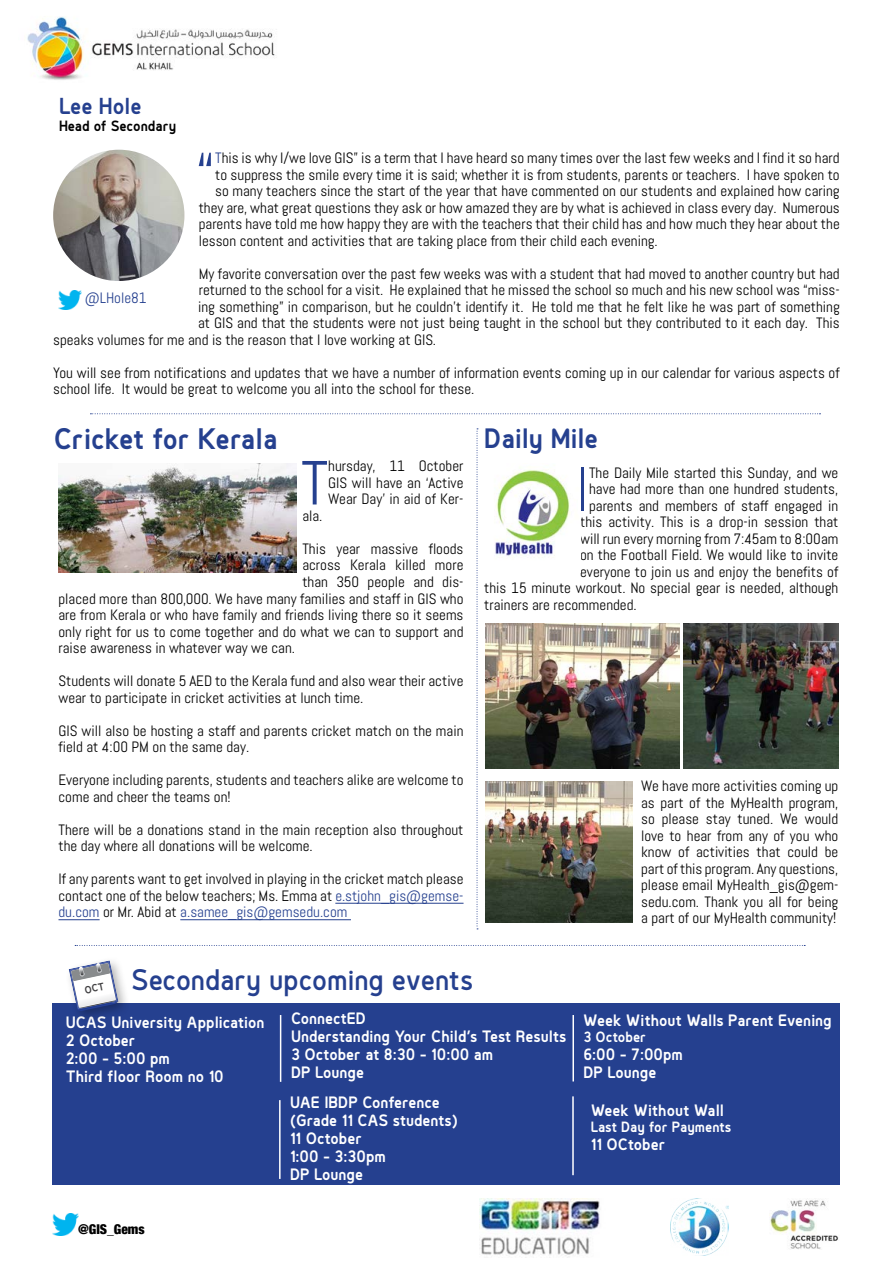
<style>
.page{position:relative;width:893px;height:1263px;background:#fff}
.page>*{position:absolute;margin:0;border:0;box-sizing:border-box;transform-origin:0 0}
.t1{font:62.1px "Abel";color:#25408f}
.t2{font:600 27px "Genius";color:#25408f}
.t3{font:700 27px "Genius";color:#25408f}
.t4{font:700 25.5px "Genius";color:#25408f}
.t5{font:700 21px "Genius";color:#25408f}
.t6{font:15px/16.5px "Abel";color:#000}
.t7{font:700 15px/18px "Genius";color:#fff}
.t8{font:15px "Abel";color:#25408f}
.t9{font:700 13.5px "Genius";color:#fff}
.t10{font:700 13.5px "Genius";color:#000}
.t11{font:900 condensed 13.5px "Helvetica Neue";color:#000}
.s1{color:#25408f}
</style>
<div class="page">
<img style="left:27px;top:17px;width:248px;height:63px">
<img style="left:479px;top:1199px;width:121px;height:59px">
<img style="left:671px;top:1199px;width:57px;height:56px">
<img style="left:769px;top:1200px;width:70px;height:49px">
<img style="left:52px;top:1214px;width:26px;height:21px">
<svg style="left:90px;top:413px;width:730px;height:1px"></svg>
<svg style="left:75px;top:945px;width:730px;height:1px"></svg>
<img style="left:53px;top:150px;width:131px;height:131px;border-radius:66px">
<img style="left:58px;top:290px;width:24px;height:19px">
<div style="left:52px;top:1003px;width:787px;height:181px;background:#25408f"></div>
<hr style="left:280px;top:1015px;width:1px;height:67px;background:#fff">
<hr style="left:279px;top:1100px;width:2px;height:79px;background:#fff">
<hr style="left:572px;top:1096px;width:2px;height:79px;background:#fff">
<hr style="left:572px;top:1015px;width:2px;height:66px;background:#fff">
<div style="left:64px;top:956px;width:67px;height:68px;background:#000;opacity:.3"></div>
<hr style="left:335px;top:903px;width:128px;height:1px;background:#25408f">
<hr style="left:58px;top:919px;width:42px;height:1px;background:#25408f">
<hr style="left:180px;top:919px;width:171px;height:1px;background:#25408f">
<img style="left:58px;top:463px;width:239px;height:110px">
<svg style="left:477px;top:428px;width:1px;height:501px"></svg>
<img style="left:495px;top:470px;width:75px;height:86px">
<img style="left:683px;top:624px;width:155px;height:145px">
<img style="left:486px;top:624px;width:193px;height:145px">
<img style="left:486px;top:781px;width:146px;height:142px">
<svg style="left:69px;top:960px;width:49px;height:51px"></svg>
<h3 class="t5" style="left:59px;top:93px;width:84px">Lee Hole</h3>
<p class="t10" style="left:59px;top:117px;width:119px">Head of Secondary</p>
<h1 class="t1" style="left:196px;top:135px;width:21px">“</h1>
<p class="t6" style="left:215px;top:150px;width:626px"><span class="s1">T</span>his is why I/we love GIS” is a term that I have heard so many times over the last few weeks and I find it so hard</p>
<p class="t6" style="left:215px;top:166px;width:626px">to suppress the smile every time it is said; whether it is from students, parents or teachers. I have spoken to</p>
<p class="t6" style="left:215px;top:183px;width:626px">so many teachers since the start of the year that have commented on our students and explained how caring</p>
<p class="t6" style="left:199px;top:199px;width:643px">they are, what great questions they ask or how amazed they are by what is achieved in class every day. Numerous</p>
<p class="t6" style="left:199px;top:216px;width:643px">parents have told me how happy they are with the teachers that their child has and how much they hear about the</p>
<p class="t6" style="left:199px;top:232px;width:461px">lesson content and activities that are taking place from their child each evening.</p>
<p class="t6" style="left:199px;top:265px;width:643px">My favorite conversation over the past few weeks was with a student that had moved to another country but had</p>
<p class="t6" style="left:199px;top:282px;width:643px">returned to the school for a visit. He explained that he missed the school so much and his new school was “miss-</p>
<p class="t6" style="left:198px;top:298px;width:643px">ing something” in comparison, but he couldn’t identify it. He told me that he felt like he was part of something</p>
<p class="t6" style="left:198px;top:315px;width:643px">at GIS and that the students were not just being taught in the school but they contributed to it each day. This</p>
<p class="t6" style="left:53px;top:331px;width:384px">speaks volumes for me and is the reason that I love working at GIS.</p>
<p class="t6" style="left:53px;top:364px;width:788px">You will see from notifications and updates that we have a number of information events coming up in our calendar for various aspects of school life. It would be great to welcome you all into the school for these.</p>
<p class="t8" style="left:85px;top:288px;width:63px">@LHole81</p>
<h2 class="t3" style="left:54px;top:421px;width:225px">Cricket for Kerala</h2>
<h1 class="t1" style="left:301px;top:444px;width:29px">T</h1>
<p class="t6" style="left:328px;top:458px;width:137px;text-align:justify">hursday, 11 October GIS will have an ‘Active Wear Day’ in aid of Ker-</p>
<p class="t6" style="left:302px;top:508px;width:22px">ala.</p>
<p class="t6" style="left:302px;top:541px;width:163px">This year massive floods</p>
<p class="t6" style="left:302px;top:557px;width:163px">across Kerala killed more</p>
<p class="t6" style="left:302px;top:574px;width:163px">than 350 people and dis-</p>
<p class="t6" style="left:59px;top:590px;width:406px">placed more than 800,000. We have many families and staff in GIS who</p>
<p class="t6" style="left:59px;top:607px;width:406px">are from Kerala or who have family and friends living there so it seems</p>
<p class="t6" style="left:59px;top:623px;width:406px">only right for us to come together and do what we can to support and</p>
<p class="t6" style="left:59px;top:640px;width:238px">raise awareness in whatever way we can.</p>
<p class="t6" style="left:59px;top:673px;width:406px">Students will donate 5 AED to the Kerala fund and also wear their active wear to participate in cricket activities at lunch time.</p>
<p class="t6" style="left:59px;top:722px;width:406px">GIS will also be hosting a staff and parents cricket match on the main field at 4:00 PM on the same day.</p>
<p class="t6" style="left:59px;top:772px;width:406px">Everyone including parents, students and teachers alike are welcome to come and cheer the teams on!</p>
<p class="t6" style="left:59px;top:821px;width:406px">There will be a donations stand in the main reception also throughout the day where all donations will be welcome.</p>
<p class="t6" style="left:59px;top:871px;width:406px;text-align:justify">If any parents want to get involved in playing in the cricket match please contact one of the below teachers; Ms. Emma at <span class="s1">e.stjohn_gis@gemse&shy;du.com</span> or Mr. Abid at <span class="s1">a.samee_gis@gemsedu.com</span></p>
<h3 class="t4" style="left:484px;top:422px;width:115px">Daily Mile</h3>
<h1 class="t1" style="left:575px;top:450px;width:15px">I</h1>
<p class="t6" style="left:589px;top:464px;width:251px">The Daily Mile started this Sunday, and we</p>
<p class="t6" style="left:589px;top:481px;width:251px">have had more than one hundred students,</p>
<p class="t6" style="left:589px;top:497px;width:251px">parents and members of staff engaged in</p>
<p class="t6" style="left:580px;top:514px;width:260px">this activity. This is a drop-in session that</p>
<p class="t6" style="left:580px;top:530px;width:260px">will run every morning from 7:45am to 8:00am</p>
<p class="t6" style="left:580px;top:547px;width:260px">on the Football Field. We would like to invite</p>
<p class="t6" style="left:580px;top:563px;width:260px">everyone to join us and enjoy the benefits of</p>
<p class="t6" style="left:484px;top:580px;width:356px">this 15 minute workout. No special gear is needed, although</p>
<p class="t6" style="left:484px;top:596px;width:154px">trainers are recommended.</p>
<p class="t6" style="left:641px;top:778px;width:199px;text-align:justify">We have more activities coming up as part of the MyHealth program, so please stay tuned. We would love to hear from any of you who know of activities that could be part of this program. Any questions, please email MyHealth_gis@gem&shy;sedu.com. Thank you all for being a part of our MyHealth community!</p>
<h2 class="t2" style="left:131px;top:962px;width:344px">Secondary upcoming events</h2>
<p class="t7" style="left:66px;top:1013px;width:200px">UCAS University Application<br>2 October<br>2:00 - 5:00 pm<br>Third floor Room no 10</p>
<p class="t7" style="left:291px;top:1009px;width:277px">ConnectED<br>Understanding Your Child’s Test Results<br>3 October at 8:30 - 10:00 am<br>DP Lounge</p>
<p class="t7" style="left:583px;top:1011px;width:250px">Week Without Walls Parent Evening</p>
<p class="t9" style="left:583px;top:1028px;width:64px">3 October</p>
<p class="t7" style="left:583px;top:1045px;width:101px">6:00 - 7:00pm<br>DP Lounge</p>
<p class="t7" style="left:591px;top:1101px;width:135px">Week Without Wall</p>
<p class="t9" style="left:591px;top:1118px;width:142px">Last Day for Payments</p>
<p class="t7" style="left:591px;top:1135px;width:76px">11 OCtober</p>
<p class="t7" style="left:290px;top:1093px;width:169px">UAE IBDP Conference (Grade 11 CAS students)<br>11 October<br>1:00 - 3:30pm<br>DP Lounge</p>
<p class="t11" style="left:78px;top:1221px;width:68px">@GIS_Gems</p>
</div>
